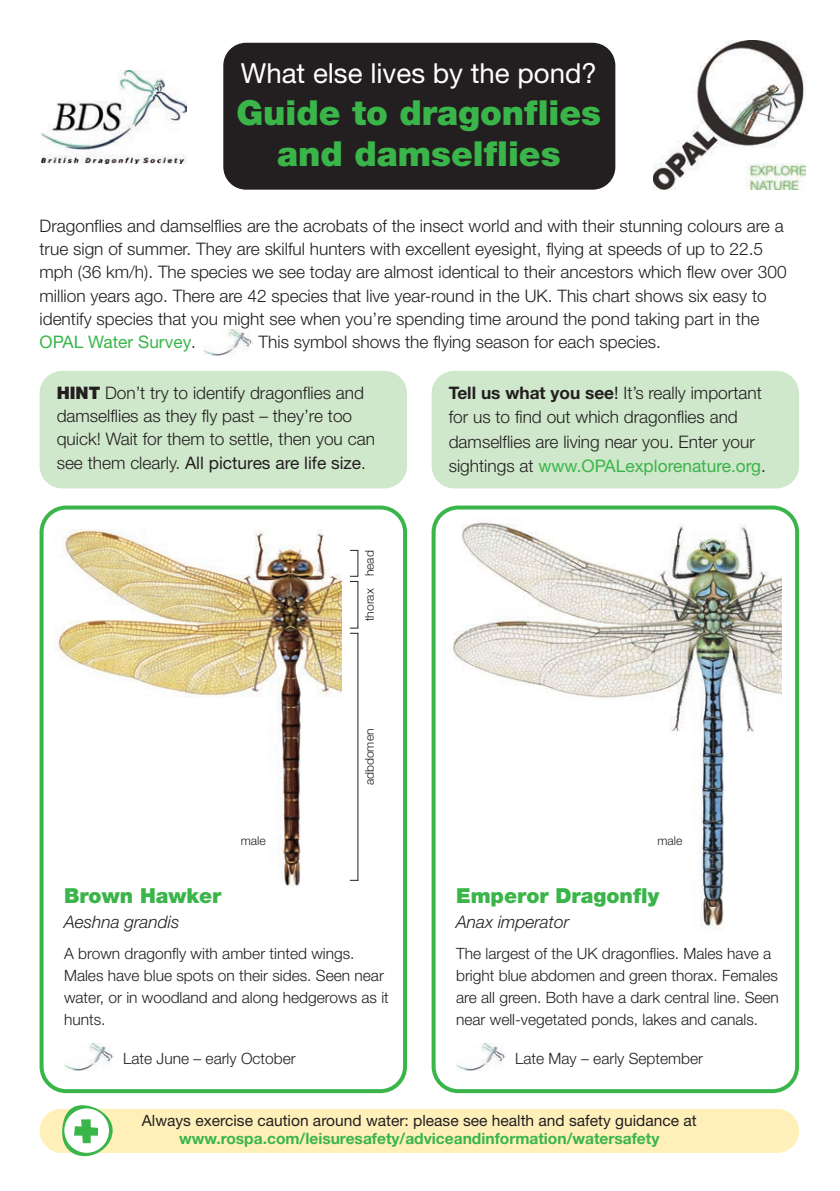
<style>
.page{position:relative;width:840px;height:1191px;background:#fff}
.page>*{position:absolute;margin:0;border:0;box-sizing:border-box;transform-origin:0 0}
.t1{font:68.2px "Ouch";color:#3ab54a}
.t2{font:900 34.6px/41.4px "Helvetica Neue CELT";color:#3ab54a;text-align:center}
.t3{font:27.6px "Helvetica Neue";color:#fff}
.t4{font:900 20.8px "Helvetica Neue CELT";color:#3ab54a}
.t5{font:300 17.2px/23.4px "Helvetica Neue";color:#231f20}
.t6{font:italic 300 17.2px "Helvetica Neue";color:#231f20}
.t7{font:300 15.6px/22px "Helvetica Neue";color:#231f20}
.t8{font:15.6px "Helvetica Neue";color:#231f20}
.t9{font:700 15.6px "Helvetica Neue";color:#3ab54a}
.t10{font:300 12px "Helvetica Neue";color:#231f20}
.s1{font-weight:400;color:#3ab54a}
.s2{font-family:"Helvetica Neue CELT";font-weight:900}
.s3{font-weight:400}
.s4{font-weight:700}
</style>
<div class="page">
<img style="left:203px;top:329px;width:49px;height:27px">
<svg style="left:40px;top:505px;width:367px;height:588px"></svg>
<div style="left:223px;top:43px;width:392px;height:147px;background:#231f20;border-radius:23px"></div>
<img style="left:653px;top:41px;width:151px;height:149px">
<div style="left:40px;top:371px;width:367px;height:117px;background:#cfe7ca;border-radius:23px"></div>
<div style="left:431px;top:371px;width:367px;height:117px;background:#cfe7ca;border-radius:23px"></div>
<img style="left:65px;top:1043px;width:48px;height:27px">
<img style="left:55px;top:529px;width:286px;height:357px">
<svg style="left:350px;top:550px;width:8px;height:32px"></svg>
<svg style="left:350px;top:627px;width:8px;height:7px"></svg>
<hr style="left:357px;top:581px;width:1px;height:47px;background:#231f20">
<hr style="left:357px;top:633px;width:1px;height:247px;background:#231f20">
<svg style="left:431px;top:505px;width:367px;height:588px"></svg>
<img style="left:456px;top:1043px;width:49px;height:27px">
<img style="left:446px;top:517px;width:335px;height:413px">
<img style="left:41px;top:70px;width:145px;height:94px">
<div style="left:40px;top:1108px;width:758px;height:44px;background:#fff0b9;border-radius:22px"></div>
<div style="left:63px;top:1107px;width:48px;height:47px;background:#fff;border-radius:50%"></div>
<h3 class="t3" style="left:240px;top:57px;width:357px">What else lives by the pond?</h3>
<h2 class="t2" style="left:236px;top:95px;width:366px">Guide to dragonflies and damselflies</h2>
<p class="t5" style="left:40px;top:213px;width:748px">Dragonflies and damselflies are the acrobats of the insect world and with their stunning colours are a true sign of summer. They are skilful hunters with excellent eyesight, flying at speeds of up to 22.5 mph (36 km/h). The species we see today are almost identical to their ancestors which flew over 300 million years ago. There are 42 species that live year-round in the UK. This chart shows six easy to identify species that you might see when you’re spending time around the pond taking part in the <span class="s1">OPAL Water Survey</span>.</p>
<p class="t5" style="left:258px;top:330px;width:404px">This symbol shows the flying season for each species.</p>
<p class="t5" style="left:57px;top:380px;width:319px"><span class="s2">HINT</span> Don’t try to identify dragonflies and damselflies as they fly past – they’re too quick! Wait for them to settle, then you can see them clearly. <span class="s3">All pictures are life size</span>.</p>
<p class="t5" style="left:448px;top:380px;width:318px;line-height:24.6px"><span class="s4">Tell us what you see</span><span class="s3">!</span> It’s really important for us to find out which dragonflies and damselflies are living near you. Enter your sightings at <span class="s1">www.OPALexplorenature.org</span>.</p>
<p class="t10" style="left:362px;top:621px;width:72px;rotate:-90deg">thorax head</p>
<p class="t10" style="left:362px;top:785px;width:58px;rotate:-90deg">adbdomen</p>
<p class="t10" style="left:241px;top:833px;width:26px">male</p>
<p class="t10" style="left:657px;top:833px;width:26px">male</p>
<p class="t4" style="left:64px;top:888px;width:159px">Brown Hawker</p>
<p class="t6" style="left:64px;top:911px;width:117px">Aeshna grandis</p>
<p class="t7" style="left:64px;top:942px;width:326px">A brown dragonfly with amber tinted wings.<br>Males have blue spots on their sides. Seen near water, or in woodland and along hedgerows as it hunts.</p>
<p class="t4" style="left:456px;top:888px;width:204px">Emperor Dragonfly</p>
<p class="t6" style="left:456px;top:911px;width:114px">Anax imperator</p>
<p class="t7" style="left:456px;top:942px;width:324px">The largest of the UK dragonflies. Males have a bright blue abdomen and green thorax. Females are all green. Both have a dark central line. Seen near well-vegetated ponds, lakes and canals.</p>
<p class="t7" style="left:123px;top:1047px;width:174px">Late June – early October</p>
<p class="t7" style="left:515px;top:1047px;width:189px">Late May – early September</p>
<h1 class="t1" style="left:60px;top:1091px;width:54px">O</h1>
<p class="t8" style="left:142px;top:1111px;width:556px">Always exercise caution around water: please see health and safety guidance at</p>
<p class="t9" style="left:179px;top:1129px;width:481px">www.rospa.com/leisuresafety/adviceandinformation/watersafety</p>
</div>
